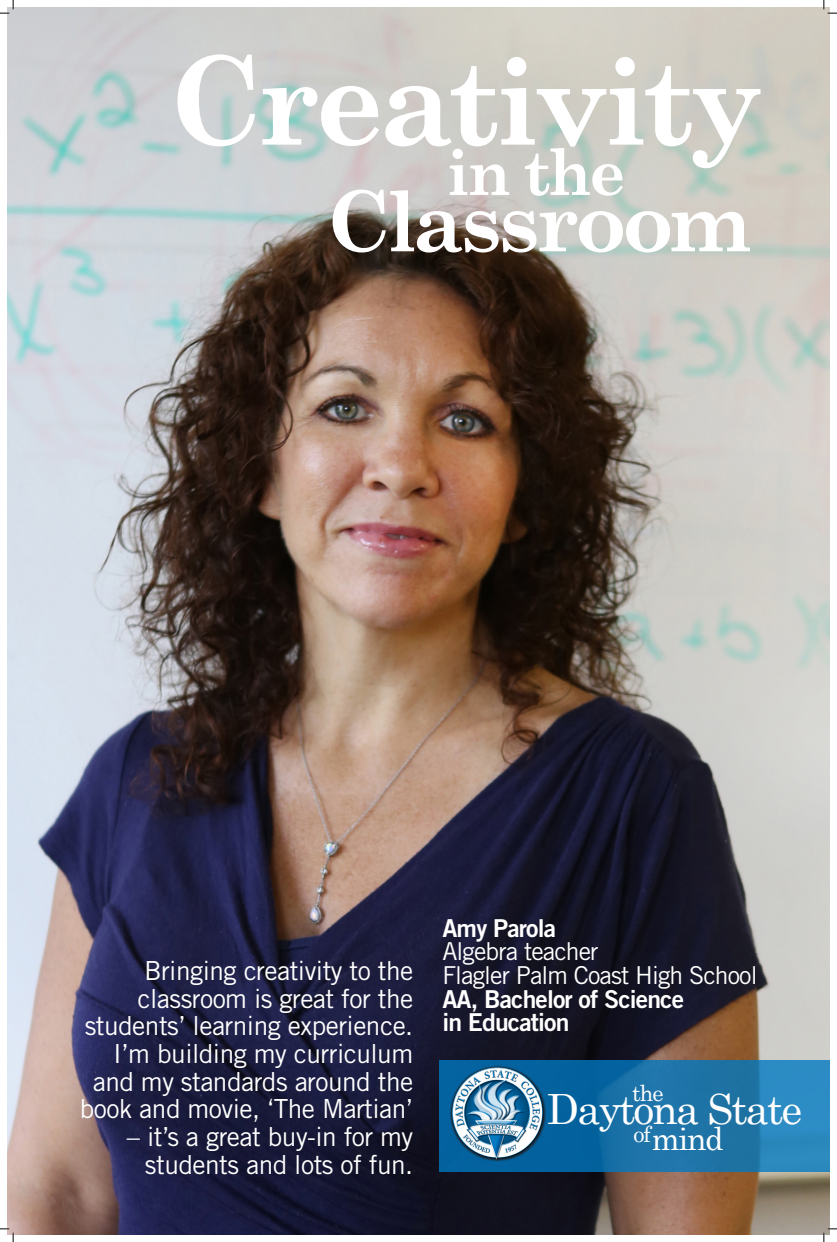
<style>
.page{position:relative;width:837px;height:1242px;background:#fff}
.page>*{position:absolute;margin:0;border:0;box-sizing:border-box;transform-origin:0 0}
.t1{font:700 121.62px "Century Schoolbook";letter-spacing:-.045em;color:#fff}
.t2{font:700 83.31px "Century Schoolbook";letter-spacing:-.045em;color:#fff}
.t3{font:700 64.06px "Century Schoolbook";color:#fff}
.t4{font:41.62px "Century Schoolbook";letter-spacing:-.045em;color:#fff}
.t5{font:31.88px "Century Schoolbook";color:#fff}
.t6{font:26.25px/27.7px "Trade Gothic";letter-spacing:-.02em;color:#fff;text-align:right}
.t7{font:24.69px/23.7px "Trade Gothic Bold Two";letter-spacing:-.035em;color:#fff}
.t8{font:24.69px "Trade Gothic";letter-spacing:-.035em;color:#fff}
.t9{font:22.31px "Century Schoolbook";color:#fff}
.s1{font-family:"Trade Gothic"}
</style>
<div class="page">
<img style="left:8px;top:8px;width:821px;height:1226px">
<svg style="left:439px;top:1059px;width:390px;height:112px;fill:#1e73a6"></svg>
<img style="left:447px;top:1064px;width:100px;height:101px">
<svg style="left:0;top:0;width:14px;height:14px"></svg>
<svg style="left:0;top:1228px;width:14px;height:13px"></svg>
<svg style="left:823px;top:0;width:13px;height:14px"></svg>
<svg style="left:823px;top:1228px;width:13px;height:13px"></svg>
<p class="t1" style="left:168px;top:27px;width:596px">Creativity</p>
<p class="t2" style="left:326px;top:171px;width:425px">Classroom</p>
<p class="t3" style="left:446px;top:133px;width:181px">in the</p>
<p class="t6" style="left:80px;top:956px;width:335px">Bringing creativity to the classroom is great for the students’ learning experience.<br>I’m building my curriculum and my standards around the book and movie, ‘The Martian’</p>
<p class="t6" style="left:127px;top:1122px;width:288px">– it’s a great buy-in for my students and lots of fun.</p>
<p class="t7" style="left:442px;top:915px;width:115px">Amy Parola</p>
<p class="t8" style="left:442px;top:936px;width:157px">Algebra teacher</p>
<p class="t7" style="left:442px;top:962px;width:316px"><span class="s1">Flagler Palm Coast High School<br></span>AA, Bachelor of Science<br>in Education</p>
<p class="t9" style="left:632px;top:1079px;width:33px">the</p>
<p class="t9" style="left:633px;top:1119px;width:19px">of</p>
<p class="t4" style="left:546px;top:1082px;width:257px">Daytona State</p>
<p class="t5" style="left:651px;top:1118px;width:73px">mind</p>
</div>
